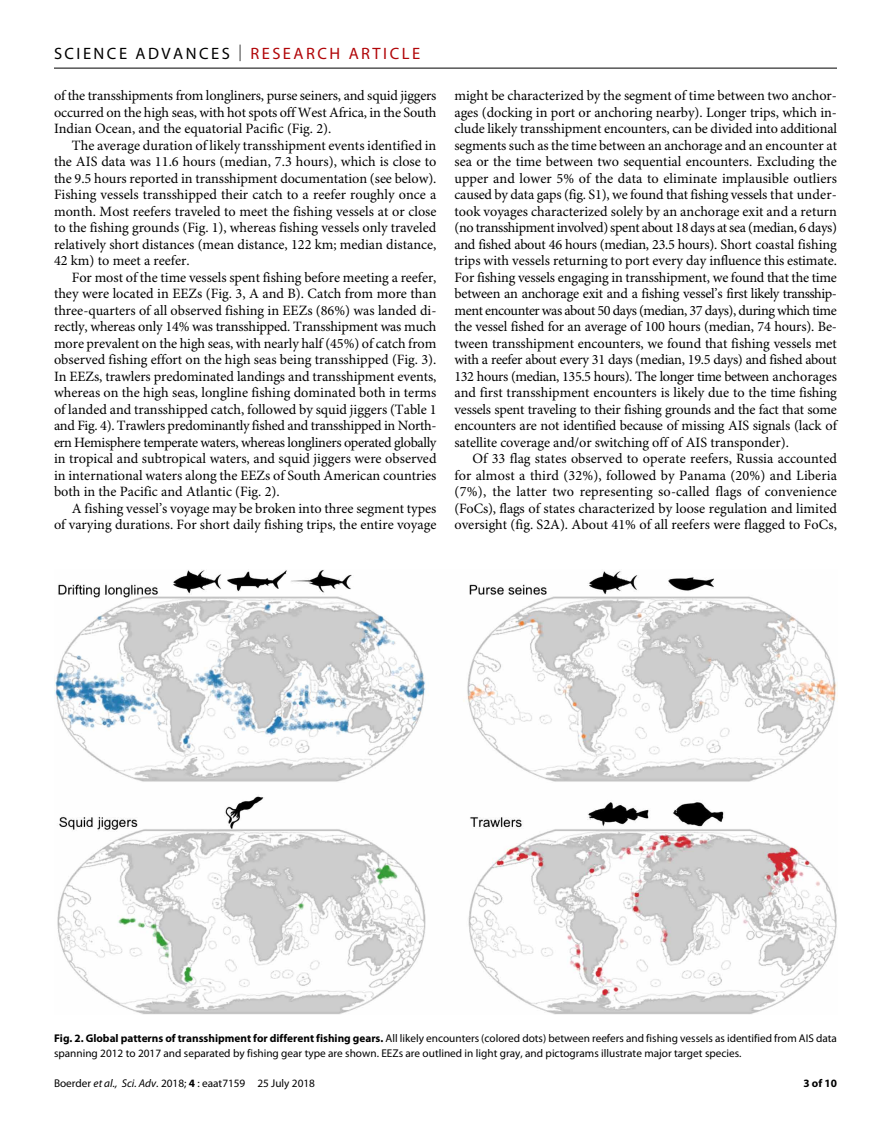
<style>
.page{position:relative;width:891px;height:1134px;background:#fff}
.page>*{position:absolute;margin:0;border:0;box-sizing:border-box;transform-origin:0 0}
.t1{font:16.5px "Myriad Pro";letter-spacing:.15em;color:#000}
.t2{font:14.25px/16.5px "Minion Pro";color:#000;text-align:justify}
.t3{font:11.25px/15px "Myriad Pro";color:#000}
.t4{font:700 11.25px "Myriad Pro";color:#000}
.s1{font-weight:300}
.s2{color:#b10508}
.s3{font-weight:700}
.s4{font-style:italic}
</style>
<div class="page">
<hr style="left:54px;top:68px;width:783px;height:1px;background:#000">
<img style="left:54px;top:570px;width:783px;height:444px">
<p class="t1" style="left:54px;top:40px;width:368px">SCIENCE ADVANCES <span class="s1">|</span> <span class="s2">RESEARCH ARTICLE</span></p>
<p class="t2" style="left:54px;top:89px;width:384px">of the transshipments from longliners, purse seiners, and squid jiggers occurred on the high seas, with hot spots off West Africa, in the South Indian Ocean, and the equatorial Pacific (Fig. 2).</p>
<p class="t2" style="left:54px;top:138px;width:384px;text-indent:18px">The average duration of likely transshipment events identified in the AIS data was 11.6 hours (median, 7.3 hours), which is close to the 9.5 hours reported in transshipment documentation (see below).<br>Fishing vessels transshipped their catch to a reefer roughly once a month. Most reefers traveled to meet the fishing vessels at or close to the fishing grounds (Fig. 1), whereas fishing vessels only traveled relatively short distances (mean distance, 122 km; median distance, 42 km) to meet a reefer.</p>
<p class="t2" style="left:54px;top:270px;width:384px;text-indent:18px">For most of the time vessels spent fishing before meeting a reefer, they were located in EEZs (Fig. 3, A and B). Catch from more than three-quarters of all observed fishing in EEZs (86%) was landed di&shy;rectly, whereas only 14% was transshipped. Transshipment was much more prevalent on the high seas, with nearly half (45%) of catch from observed fishing effort on the high seas being transshipped (Fig. 3).<br>In EEZs, trawlers predominated landings and transshipment events, whereas on the high seas, longline fishing dominated both in terms of landed and transshipped catch, followed by squid jiggers (Table 1 and Fig. 4). Trawlers predominantly fished and transshipped in North&shy;ern Hemisphere temperate waters, whereas longliners operated globally in tropical and subtropical waters, and squid jiggers were observed in international waters along the EEZs of South American countries both in the Pacific and Atlantic (Fig. 2).</p>
<p class="t2" style="left:54px;top:501px;width:384px;text-align:right">A fishing vessel’s voyage may be broken into three segment types<br>of varying durations. For short daily fishing trips, the entire voyage</p>
<p class="t2" style="left:454px;top:89px;width:384px">might be characterized by the segment of time between two anchor&shy;ages (docking in port or anchoring nearby). Longer trips, which in&shy;clude likely transshipment encounters, can be divided into additional segments such as the time between an anchorage and an encounter at sea or the time between two sequential encounters. Excluding the upper and lower 5% of the data to eliminate implausible outliers caused by data gaps (fig. S1), we found that fishing vessels that under&shy;took voyages characterized solely by an anchorage exit and a return (no transshipment involved) spent about 18 days at sea (median, 6 days) and fished about 46 hours (median, 23.5 hours). Short coastal fishing trips with vessels returning to port every day influence this estimate.<br>For fishing vessels engaging in transshipment, we found that the time between an anchorage exit and a fishing vessel’s first likely transship&shy;ment encounter was about 50 days (median, 37 days), during which time the vessel fished for an average of 100 hours (median, 74 hours). Be&shy;tween transshipment encounters, we found that fishing vessels met with a reefer about every 31 days (median, 19.5 days) and fished about 132 hours (median, 135.5 hours). The longer time between anchorages and first transshipment encounters is likely due to the time fishing vessels spent traveling to their fishing grounds and the fact that some encounters are not identified because of missing AIS signals (lack of satellite coverage and/or switching off of AIS transponder).</p>
<p class="t2" style="left:454px;top:452px;width:384px;text-indent:18px">Of 33 flag states observed to operate reefers, Russia accounted for almost a third (32%), followed by Panama (20%) and Liberia (7%), the latter two representing so-called flags of convenience (FoCs), flags of states characterized by loose regulation and limited oversight (fig. S2A). About 41% of all reefers were flagged to FoCs,</p>
<p class="t3" style="left:54px;top:1031px;width:785px"><span class="s3">Fig. 2. Global patterns of transshipment for different fishing gears.</span> All likely encounters (colored dots) between reefers and fishing vessels as identified from AIS data spanning 2012 to 2017 and separated by fishing gear type are shown. EEZs are outlined in light gray, and pictograms illustrate major target species.</p>
<p class="t3" style="left:54px;top:1076px;width:263px">Boerder <span class="s4">et al., Sci. Adv.</span> 2018; <span class="s3">4</span> : eaat7159 25 July 2018</p>
<p class="t4" style="left:803px;top:1074px;width:35px">3 of 10</p>
</div>
